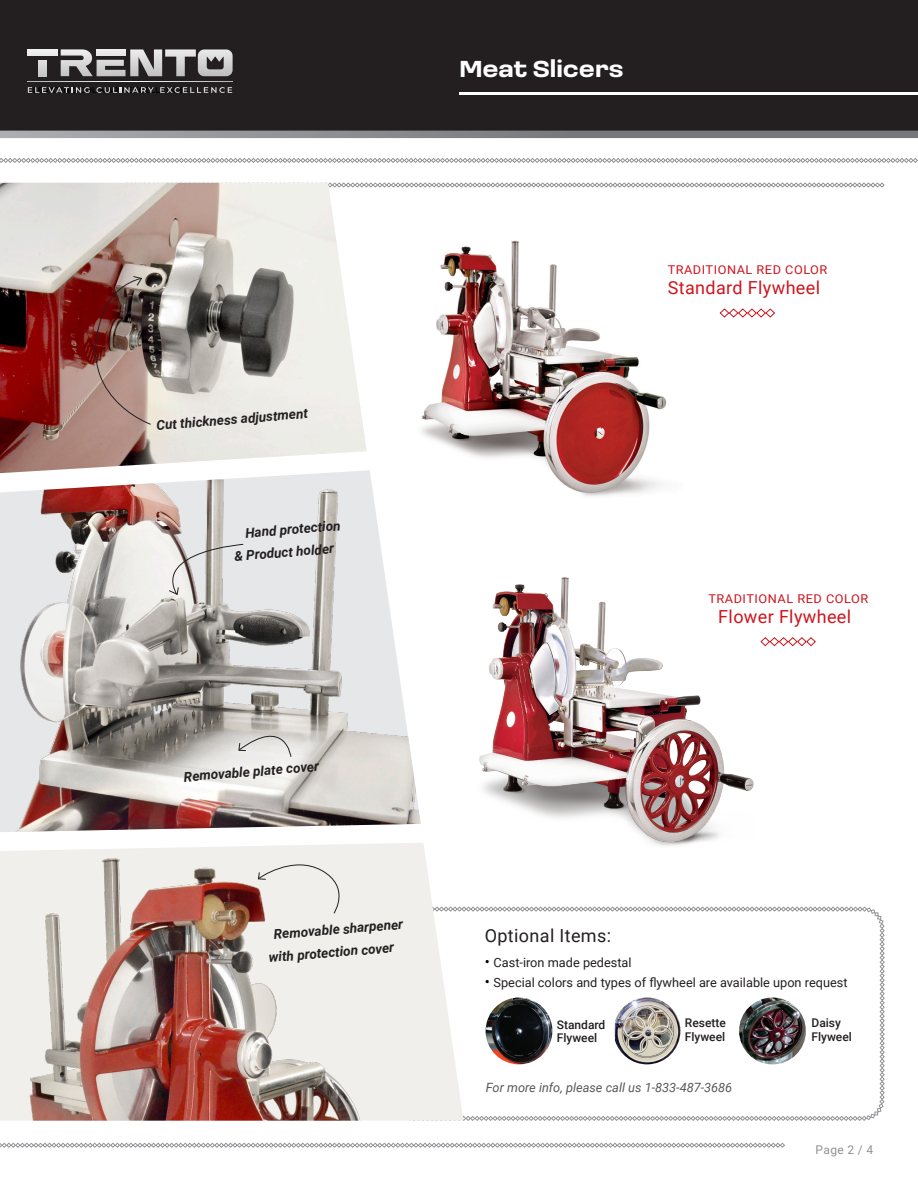
<style>
.page{position:relative;width:918px;height:1188px;background:#fff}
.page>*{position:absolute;margin:0;border:0;box-sizing:border-box;transform-origin:0 0}
.t1{font:700 24px "Loos Wide";color:#fff}
.t2{font:18px "Roboto";letter-spacing:.02em;color:#cd151d}
.t3{font:18px "Roboto";letter-spacing:.02em;color:#231f20}
.t4{font:italic 700 13.5px/22.6px "Roboto";color:#231f20}
.t5{font:12.75px "Roboto";color:#231f20}
.t6{font:italic 12.75px "Roboto";color:#57585a}
.t7{font:12.15px "Roboto";letter-spacing:.04em;color:#cd151d;scale:1.05 1}
.t8{font:500 12px "Roboto";color:#231f20}
.t9{font:12px "Roboto";color:#919191}
.t10{font:600 8.1px "Montserrat";color:#000;scale:1.05 1}
.s1{font-size:15px;color:#000}
</style>
<div class="page">
<div style="left:0;top:0;width:918px;height:134px;background:#231f20"></div>
<svg style="left:0;top:131px;width:918px;height:7px;background:#87898c"></svg>
<hr style="left:459px;top:92px;width:459px;height:3px;background:#fff">
<div style="left:27px;top:49px;width:31px;height:7px;background:#ededed"></div>
<div style="left:38px;top:60px;width:9px;height:16px;background:#d2d2d2"></div>
<svg style="left:61px;top:49px;width:172px;height:27px"></svg>
<svg style="left:28px;top:87px;width:62px;height:6px"></svg>
<svg style="left:96px;top:87px;width:58px;height:6px"></svg>
<svg style="left:160px;top:87px;width:72px;height:6px"></svg>
<svg style="left:27px;top:81px;width:206px;height:1px"></svg>
<svg style="left:125px;top:182px;width:760px;height:6px"></svg>
<img style="left:0;top:183px;width:367px;height:287px">
<img style="left:68px;top:276px;width:83px;height:149px">
<svg style="left:464px;top:907px;width:421px;height:214px"></svg>
<img style="left:615px;top:998px;width:65px;height:66px">
<img style="left:486px;top:998px;width:66px;height:66px;border-radius:33px">
<img style="left:739px;top:998px;width:67px;height:66px;border-radius:33px">
<svg style="left:0;top:470px;width:371px;height:362px;fill:#e6e7e9"></svg>
<img style="left:14px;top:479px;width:407px;height:353px">
<svg style="left:238px;top:716px;width:54px;height:42px;background:#d3d0cc"></svg>
<svg style="left:153px;top:544px;width:91px;height:51px"></svg>
<svg style="left:0;top:843px;width:464px;height:278px;fill:#f0efeb"></svg>
<img style="left:6px;top:858px;width:431px;height:263px">
<div style="left:258px;top:854px;width:94px;height:60px;background:#f0efeb"></div>
<img style="left:409px;top:240px;width:258px;height:263px">
<svg style="left:719px;top:308px;width:56px;height:10px"></svg>
<svg style="left:760px;top:637px;width:56px;height:10px"></svg>
<img style="left:479px;top:577px;width:275px;height:269px">
<svg style="left:0;top:158px;width:918px;height:5px"></svg>
<svg style="left:0;top:1143px;width:785px;height:5px"></svg>
<p class="t10" style="left:27px;top:84px;width:152px">ELEVATING CULINARY EXCELLENCE</p>
<p class="t1" style="left:459px;top:51px;width:166px">Meat Slicers</p>
<p class="t4" style="left:156px;top:413px;width:153px;rotate:-4deg">Cut thickness adjustment</p>
<p class="t4" style="left:245px;top:520px;width:97px;rotate:-4deg">Hand protection</p>
<p class="t4" style="left:233px;top:544px;width:101px;rotate:-4deg">&amp; Product holder</p>
<p class="t4" style="left:183px;top:764px;width:137px;rotate:-4deg">Removable plate cover</p>
<p class="t4" style="left:267px;top:922px;width:138px;text-indent:6px;rotate:-4deg">Removable sharpener with protection cover</p>
<p class="t7" style="left:668px;top:262px;width:154px">TRADITIONAL RED COLOR</p>
<p class="t2" style="left:668px;top:275px;width:154px">Standard Flywheel</p>
<p class="t7" style="left:708px;top:590px;width:154px">TRADITIONAL RED COLOR</p>
<p class="t2" style="left:718px;top:604px;width:134px">Flower Flywheel</p>
<p class="t3" style="left:485px;top:923px;width:128px">Optional Items:</p>
<p class="t5" style="left:485px;top:954px;width:148px"><span class="s1">•</span> Cast-iron made pedestal</p>
<p class="t5" style="left:485px;top:973px;width:364px"><span class="s1">•</span> Special colors and types of flywheel are available upon request</p>
<p class="t8" style="left:685px;top:1015px;width:43px">Resette</p>
<p class="t8" style="left:685px;top:1028px;width:42px">Flyweel</p>
<p class="t8" style="left:812px;top:1015px;width:31px">Daisy</p>
<p class="t8" style="left:812px;top:1028px;width:42px">Flyweel</p>
<p class="t8" style="left:557px;top:1016px;width:50px">Standard</p>
<p class="t8" style="left:557px;top:1029px;width:42px">Flyweel</p>
<p class="t6" style="left:486px;top:1079px;width:248px">For more info, please call us 1-833-487-3686</p>
<p class="t9" style="left:816px;top:1141px;width:59px">Page 2 / 4</p>
</div>
